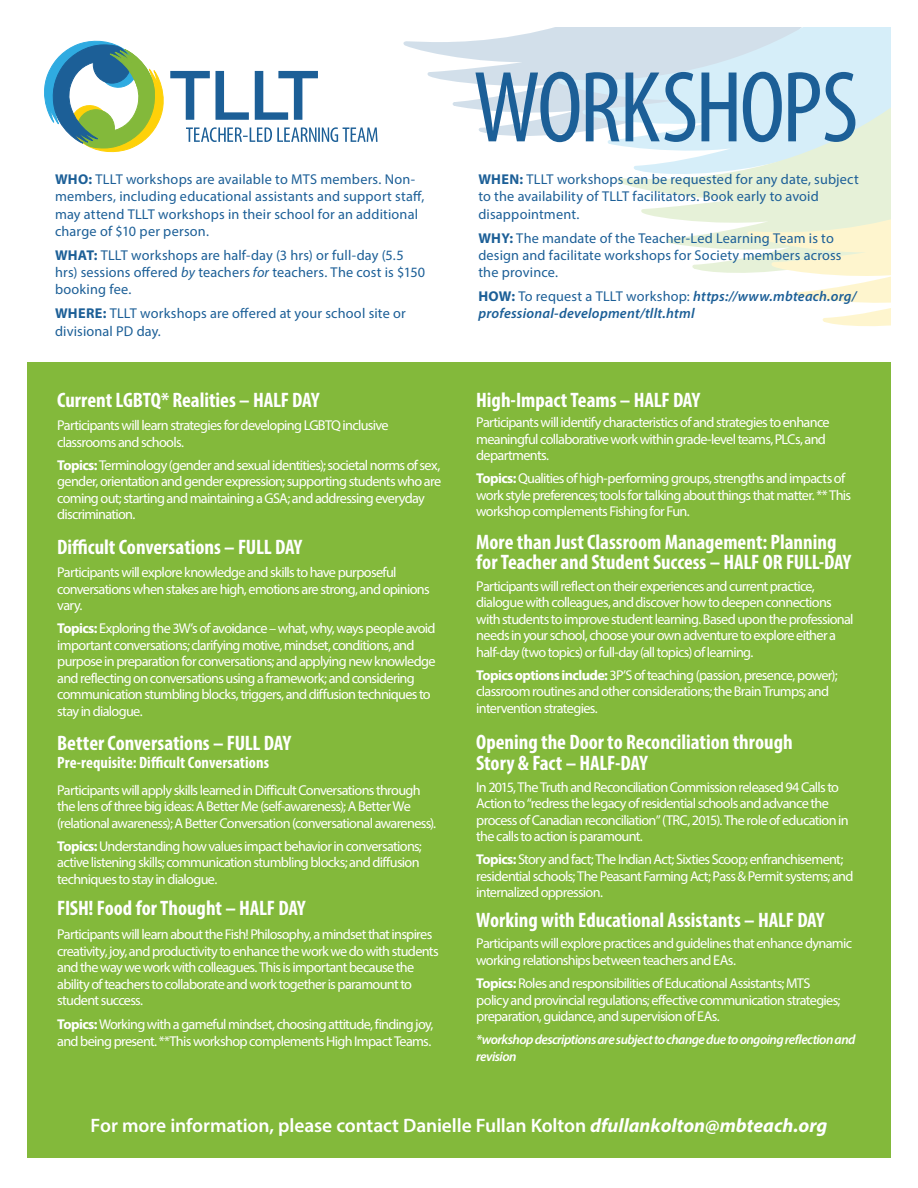
<style>
.page{position:relative;width:918px;height:1188px;background:#fff}
.page>*{position:absolute;margin:0;border:0;box-sizing:border-box;transform-origin:0 0}
.t1{font:condensed 102.15px "Myriad Pro";letter-spacing:-.03em;color:#1c5f97}
.t2{font:700 condensed 21px/19.5px "Myriad Pro";color:#fff}
.t3{font:600 19.5px "Myriad Pro";letter-spacing:-.005em;color:#fff}
.t4{font:700 condensed 16.5px "Myriad Pro";letter-spacing:.005em;color:#fff}
.t5{font:14.25px/16.5px "Myriad Pro";letter-spacing:-.05em;color:#fff}
.t6{font:14.25px/17.2px "Myriad Pro";letter-spacing:.01em;color:#1c5f97}
.t7{font:italic 600 14.25px/17.2px "Myriad Pro";letter-spacing:.015em;color:#1c5f97}
.t8{font:italic 600 13.5px/16.5px "Myriad Pro";letter-spacing:-.045em;color:#fff}
.s1{font-weight:700}
.s2{font-style:italic}
.s3{font-weight:700;font-style:normal}
.s4{font-weight:400;font-style:normal}
.s5{font-weight:700;font-style:italic}
</style>
<div class="page">
<div style="left:27px;top:362px;width:864px;height:796px;background:#83b93b"></div>
<svg style="left:403px;top:29px;width:143px;height:107px"></svg>
<svg style="left:546px;top:27px;width:58px;height:109px;background:#d4e1ec"></svg>
<svg style="left:604px;top:27px;width:131px;height:246px"></svg>
<svg style="left:735px;top:27px;width:156px;height:299px;background:#e6f1e8"></svg>
<svg style="left:44px;top:40px;width:334px;height:113px"></svg>
<p class="t6" style="left:55px;top:170px;width:371px"><span class="s1">WHO:</span> TLLT workshops are available to MTS members. Non&shy;members, including educational assistants and support staff, may attend TLLT workshops in their school for an additional charge of $10 per person.</p>
<p class="t6" style="left:55px;top:246px;width:372px"><span class="s1">WHAT:</span> TLLT workshops are half-day (3 hrs) or full-day (5.5 hrs) sessions offered <span class="s2">by</span> teachers <span class="s2">for</span> teachers. The cost is $150 booking fee.</p>
<p class="t6" style="left:55px;top:305px;width:352px"><span class="s1">WHERE:</span> TLLT workshops are offered at your school site or divisional PD day.</p>
<h2 class="t2" style="left:57px;top:390px;width:264px">Current LGBTQ* Realities – HALF DAY</h2>
<p class="t5" style="left:57px;top:417px;width:333px">Participants will learn strategies for developing LGBTQ inclusive classrooms and schools.</p>
<p class="t5" style="left:57px;top:457px;width:385px"><span class="s1">Topics:</span> Terminology (gender and sexual identities); societal norms of sex, gender, orientation and gender expression; supporting students who are coming out; starting and maintaining a GSA; and addressing everyday discrimination.</p>
<h2 class="t2" style="left:57px;top:537px;width:247px">Difficult Conversations – FULL DAY</h2>
<p class="t5" style="left:57px;top:564px;width:374px">Participants will explore knowledge and skills to have purposeful conversations when stakes are high, emotions are strong, and opinions vary.</p>
<p class="t5" style="left:57px;top:620px;width:380px"><span class="s1">Topics:</span> Exploring the 3W’s of avoidance – what, why, ways people avoid important conversations; clarifying motive, mindset, conditions, and purpose in preparation for conversations; and applying new knowledge and reflecting on conversations using a framework; and considering communication stumbling blocks, triggers, and diffusion techniques to stay in dialogue.</p>
<h2 class="t2" style="left:57px;top:733px;width:235px">Better Conversations – FULL DAY</h2>
<p class="t4" style="left:57px;top:753px;width:213px">Pre-requisite: Difficult Conversations</p>
<p class="t5" style="left:57px;top:781px;width:380px">Participants will apply skills learned in Difficult Conversations through the lens of three big ideas: A Better Me (self-awareness); A Better We (relational awareness); A Better Conversation (conversational awareness).</p>
<p class="t5" style="left:57px;top:838px;width:366px"><span class="s1">Topics:</span> Understanding how values impact behavior in conversations; active listening skills; communication stumbling blocks; and diffusion techniques to stay in dialogue.</p>
<h2 class="t2" style="left:57px;top:898px;width:250px">FISH! Food for Thought – HALF DAY</h2>
<p class="t5" style="left:57px;top:926px;width:383px">Participants will learn about the Fish! Philosophy, a mindset that inspires creativity, joy, and productivity to enhance the work we do with students and the way we work with colleagues. This is important because the ability of teachers to collaborate and work together is paramount to student success.</p>
<p class="t5" style="left:57px;top:1016px;width:378px"><span class="s1">Topics:</span> Working with a gameful mindset, choosing attitude, finding joy, and being present. **This workshop complements High Impact Teams.</p>
<h1 class="t1" style="left:473px;top:46px;width:387px">WORKSHOPS</h1>
<p class="t6" style="left:478px;top:170px;width:382px"><span class="s1">WHEN:</span> TLLT workshops can be requested for any date, subject to the availability of TLLT facilitators. Book early to avoid disappointment.</p>
<p class="t6" style="left:478px;top:229px;width:365px"><span class="s1">WHY:</span> The mandate of the Teacher-Led Learning Team is to design and facilitate workshops for Society members across the province.</p>
<p class="t7" style="left:478px;top:287px;width:380px"><span class="s3">HOW:</span> <span class="s4">To request a TLLT workshop:</span> https://www.mbteach.org/ professional-development/tllt.html</p>
<h2 class="t2" style="left:476px;top:390px;width:226px">High-Impact Teams – HALF DAY</h2>
<p class="t5" style="left:476px;top:414px;width:355px">Participants will identify characteristics of and strategies to enhance meaningful collaborative work within grade-level teams, PLCs, and departments.</p>
<p class="t5" style="left:476px;top:470px;width:376px"><span class="s1">Topics:</span> Qualities of high-performing groups, strengths and impacts of work style preferences; tools for talking about things that matter. ** This workshop complements Fishing for Fun.</p>
<h2 class="t2" style="left:476px;top:532px;width:377px">More than Just Classroom Management: Planning for Teacher and Student Success – HALF OR FULL-DAY</h2>
<p class="t5" style="left:476px;top:577px;width:379px">Participants will reflect on their experiences and current practice, dialogue with colleagues, and discover how to deepen connections with students to improve student learning. Based upon the professional needs in your school, choose your own adventure to explore either a half-day (two topics) or full-day (all topics) of learning.</p>
<p class="t5" style="left:476px;top:667px;width:363px"><span class="s1">Topics options include:</span> 3P’S of teaching (passion, presence, power); classroom routines and other considerations; the Brain Trumps; and intervention strategies.</p>
<h2 class="t2" style="left:476px;top:731px;width:318px;line-height:21px">Opening the Door to Reconciliation through<br>Story &amp; Fact – HALF-DAY</h2>
<p class="t5" style="left:476px;top:778px;width:374px">In 2015, The Truth and Reconciliation Commission released 94 Calls to Action to “redress the legacy of residential schools and advance the process of Canadian reconciliation” (TRC, 2015). The role of education in the calls to action is paramount.</p>
<p class="t5" style="left:476px;top:851px;width:379px"><span class="s1">Topics:</span> Story and fact; The Indian Act; Sixties Scoop; enfranchisement; residential schools; The Peasant Farming Act; Pass &amp; Permit systems; and internalized oppression.</p>
<h2 class="t2" style="left:476px;top:909px;width:350px">Working with Educational Assistants – HALF DAY</h2>
<p class="t5" style="left:476px;top:935px;width:377px">Participants will explore practices and guidelines that enhance dynamic working relationships between teachers and EAs.</p>
<p class="t5" style="left:476px;top:975px;width:366px"><span class="s1">Topics:</span> Roles and responsibilities of Educational Assistants; MTS policy and provincial regulations; effective communication strategies; preparation, guidance, and supervision of EAs.</p>
<p class="t8" style="left:476px;top:1031px;width:381px">*workshop descriptions are subject to change due to ongoing reflection and revision</p>
<h3 class="t3" style="left:91px;top:1114px;width:738px">For more information, please contact Danielle Fullan Kolton <span class="s5">dfullankolton@mbteach.org</span></h3>
</div>
